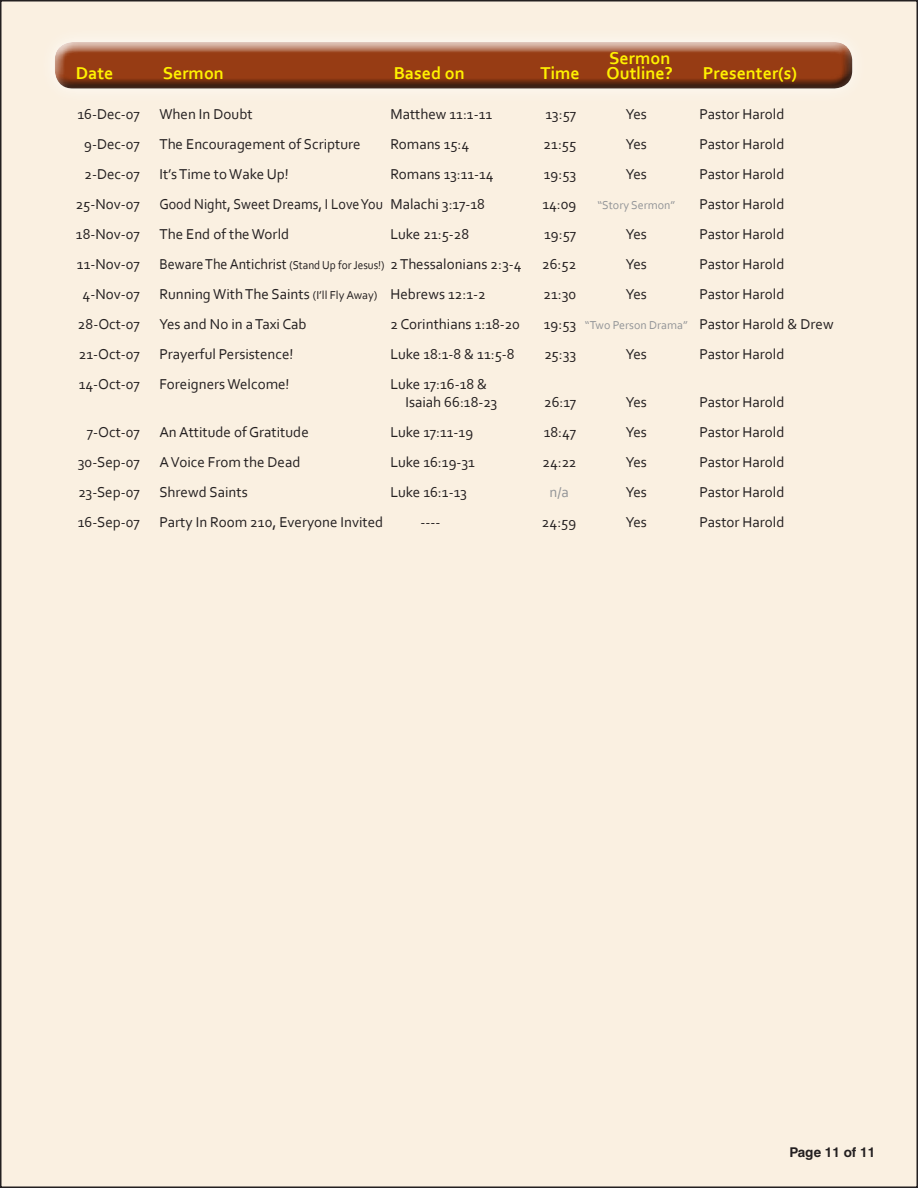
<style>
.page{position:relative;width:918px;height:1188px;background:#fff}
.page>*{position:absolute;margin:0;border:0;box-sizing:border-box;transform-origin:0 0}
.t1{font:700 18px "Corbel";color:#fff200}
.t2{font:15px/18px "Corbel";color:#231f20}
.t3{font:15px "Corbel";color:#231f20;scale:.94 1}
.t4{font:15px "Corbel";color:#939598}
.t5{font:700 13.5px "Helvetica";color:#231f20}
.t6{font:12px "Corbel";color:#939598}
.s1{font-size:12px}
.s2{font-size:12px;color:#939598}
</style>
<div class="page">
<div style="left:1px;top:1px;width:916px;height:1186px;background:#faf0e1"></div>
<div style="left:52px;top:39px;width:802px;height:39px;background:#fff;opacity:.75"></div>
<div style="left:52px;top:45px;width:802px;height:46px;background:#231f20;opacity:.75"></div>
<p class="t1" style="left:609px;top:46px;width:63px">Sermon</p>
<p class="t1" style="left:76px;top:61px;width:39px">Date</p>
<p class="t1" style="left:163px;top:61px;width:63px">Sermon</p>
<p class="t1" style="left:394px;top:61px;width:73px">Based on</p>
<p class="t1" style="left:540px;top:61px;width:41px">Time</p>
<p class="t1" style="left:607px;top:61px;width:68px">Outline?</p>
<p class="t1" style="left:703px;top:61px;width:96px">Presenter(s)</p>
<p class="t2" style="left:78px;top:105px;width:64px">16-Dec-07</p>
<p class="t2" style="left:159px;top:105px;width:95px">When In Doubt</p>
<p class="t2" style="left:390px;top:105px;width:103px">Matthew 11:1-11</p>
<p class="t2" style="left:546px;top:105px;width:32px">13:57</p>
<p class="t2" style="left:626px;top:105px;width:23px">Yes</p>
<p class="t2" style="left:699px;top:105px;width:87px">Pastor Harold</p>
<p class="t2" style="left:84px;top:135px;width:57px">9-Dec-07</p>
<p class="t2" style="left:159px;top:135px;width:203px">The Encouragement of Scripture</p>
<p class="t2" style="left:390px;top:135px;width:80px">Romans 15:4</p>
<p class="t2" style="left:544px;top:135px;width:34px">21:55</p>
<p class="t2" style="left:626px;top:135px;width:23px">Yes</p>
<p class="t2" style="left:699px;top:135px;width:87px">Pastor Harold</p>
<p class="t2" style="left:84px;top:165px;width:57px">2-Dec-07</p>
<p class="t2" style="left:159px;top:165px;width:131px">It’s Time to Wake Up!</p>
<p class="t2" style="left:390px;top:165px;width:105px">Romans 13:11-14</p>
<p class="t2" style="left:544px;top:165px;width:34px">19:53</p>
<p class="t2" style="left:626px;top:165px;width:23px">Yes</p>
<p class="t2" style="left:699px;top:165px;width:87px">Pastor Harold</p>
<p class="t2" style="left:76px;top:195px;width:65px">25-Nov-07</p>
<p class="t3" style="left:159px;top:195px;width:348px">Good Night, Sweet Dreams, I Love You Malachi 3:17-18</p>
<p class="t2" style="left:542px;top:195px;width:36px">14:09</p>
<p class="t6" style="left:597px;top:198px;width:79px">“Story Sermon”</p>
<p class="t2" style="left:699px;top:195px;width:87px">Pastor Harold</p>
<p class="t2" style="left:76px;top:225px;width:65px">18-Nov-07</p>
<p class="t2" style="left:159px;top:225px;width:131px">The End of the World</p>
<p class="t2" style="left:390px;top:225px;width:80px">Luke 21:5-28</p>
<p class="t2" style="left:544px;top:225px;width:34px">19:57</p>
<p class="t2" style="left:626px;top:225px;width:23px">Yes</p>
<p class="t2" style="left:699px;top:225px;width:87px">Pastor Harold</p>
<p class="t2" style="left:77px;top:255px;width:64px">11-Nov-07</p>
<p class="t3" style="left:159px;top:255px;width:387px">Beware The Antichrist <span class="s1">(Stand Up for Jesus!)</span> 2 Thessalonians 2:3-4</p>
<p class="t2" style="left:542px;top:255px;width:36px">26:52</p>
<p class="t2" style="left:626px;top:255px;width:23px">Yes</p>
<p class="t2" style="left:699px;top:255px;width:87px">Pastor Harold</p>
<p class="t2" style="left:83px;top:285px;width:59px">4-Nov-07</p>
<p class="t2" style="left:159px;top:285px;width:328px">Running With The Saints <span class="s1">(I’ll Fly Away)</span> Hebrews 12:1-2</p>
<p class="t2" style="left:544px;top:285px;width:34px">21:30</p>
<p class="t2" style="left:626px;top:285px;width:23px">Yes</p>
<p class="t2" style="left:699px;top:285px;width:87px">Pastor Harold</p>
<p class="t2" style="left:78px;top:315px;width:63px">28-Oct-07</p>
<p class="t2" style="left:159px;top:315px;width:149px">Yes and No in a Taxi Cab</p>
<p class="t2" style="left:390px;top:315px;width:131px">2 Corinthians 1:18-20</p>
<p class="t2" style="left:544px;top:315px;width:291px">19:53 <span class="s2">“Two Person Drama”</span> Pastor Harold &amp; Drew</p>
<p class="t2" style="left:79px;top:345px;width:62px">21-Oct-07</p>
<p class="t2" style="left:159px;top:345px;width:136px">Prayerful Persistence!</p>
<p class="t2" style="left:390px;top:345px;width:126px">Luke 18:1-8 &amp; 11:5-8</p>
<p class="t2" style="left:544px;top:345px;width:33px">25:33</p>
<p class="t2" style="left:626px;top:345px;width:23px">Yes</p>
<p class="t2" style="left:699px;top:345px;width:87px">Pastor Harold</p>
<p class="t2" style="left:79px;top:375px;width:63px">14-Oct-07</p>
<p class="t2" style="left:159px;top:375px;width:132px">Foreigners Welcome!</p>
<p class="t2" style="left:405px;top:375px;width:94px;text-indent:-15px">Luke 17:16-18 &amp;<br>Isaiah 66:18-23</p>
<p class="t2" style="left:544px;top:393px;width:34px">26:17</p>
<p class="t2" style="left:626px;top:393px;width:23px">Yes</p>
<p class="t2" style="left:699px;top:393px;width:87px">Pastor Harold</p>
<p class="t2" style="left:87px;top:423px;width:54px">7-Oct-07</p>
<p class="t2" style="left:159px;top:423px;width:151px">An Attitude of Gratitude</p>
<p class="t2" style="left:390px;top:423px;width:84px">Luke 17:11-19</p>
<p class="t2" style="left:544px;top:423px;width:34px">18:47</p>
<p class="t2" style="left:626px;top:423px;width:23px">Yes</p>
<p class="t2" style="left:699px;top:423px;width:87px">Pastor Harold</p>
<p class="t2" style="left:78px;top:453px;width:64px">30-Sep-07</p>
<p class="t2" style="left:159px;top:453px;width:143px">A Voice From the Dead</p>
<p class="t2" style="left:390px;top:453px;width:86px">Luke 16:19-31</p>
<p class="t2" style="left:542px;top:453px;width:36px">24:22</p>
<p class="t2" style="left:626px;top:453px;width:23px">Yes</p>
<p class="t2" style="left:699px;top:453px;width:87px">Pastor Harold</p>
<p class="t2" style="left:78px;top:483px;width:63px">23-Sep-07</p>
<p class="t2" style="left:159px;top:483px;width:90px">Shrewd Saints</p>
<p class="t2" style="left:390px;top:483px;width:78px">Luke 16:1-13</p>
<p class="t4" style="left:549px;top:483px;width:21px">n/a</p>
<p class="t2" style="left:626px;top:483px;width:23px">Yes</p>
<p class="t2" style="left:699px;top:483px;width:87px">Pastor Harold</p>
<p class="t2" style="left:78px;top:513px;width:64px">16-Sep-07</p>
<p class="t2" style="left:159px;top:513px;width:225px">Party In Room 210, Everyone Invited</p>
<p class="t2" style="left:420px;top:513px;width:21px">----</p>
<p class="t2" style="left:542px;top:513px;width:36px">24:59</p>
<p class="t2" style="left:626px;top:513px;width:23px">Yes</p>
<p class="t2" style="left:699px;top:513px;width:87px">Pastor Harold</p>
<p class="t5" style="left:789px;top:1144px;width:87px">Page 11 of 11</p>
</div>
